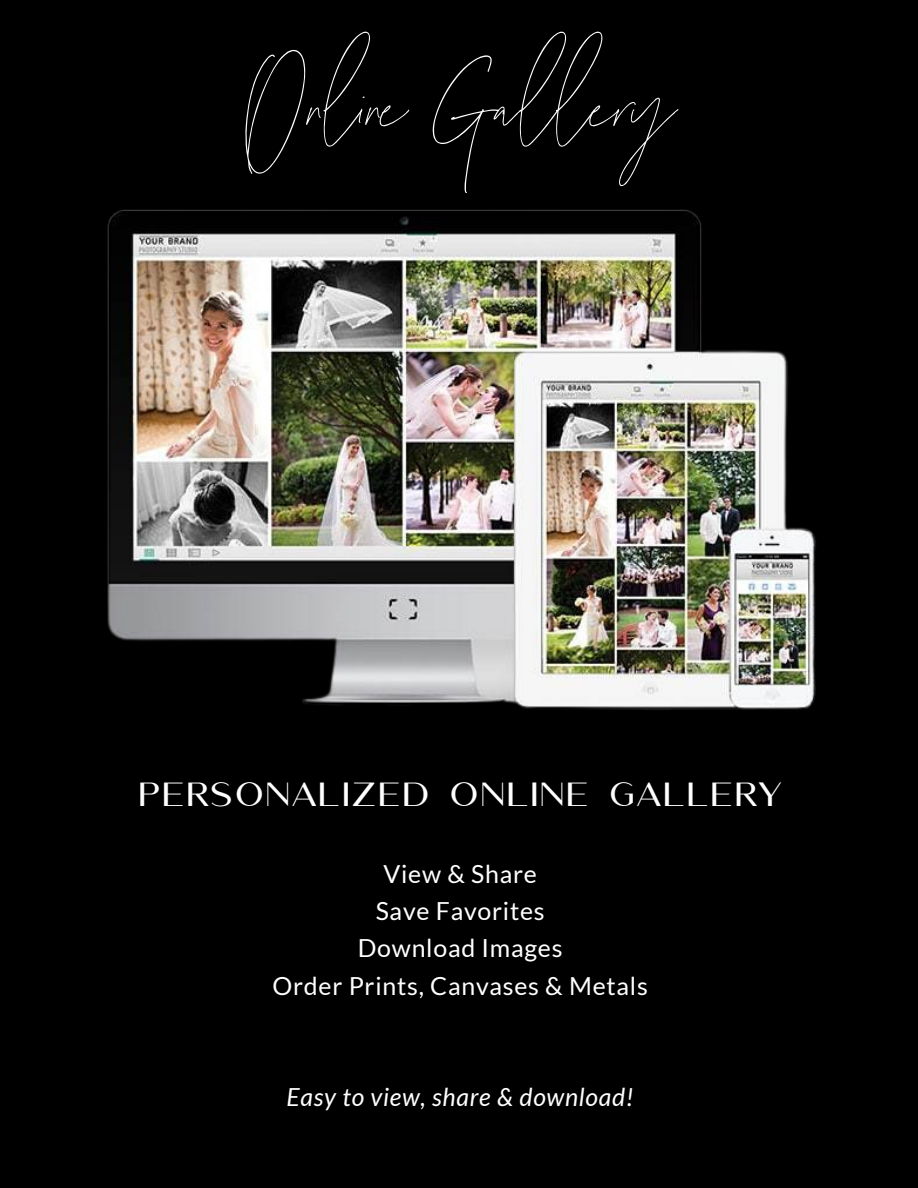
<style>
.page{position:relative;width:918px;height:1188px;background:#000}
.page>*{position:absolute;margin:0;border:0;box-sizing:border-box;transform-origin:0 0}
.t1{font:123.9px "Amoret Script";color:#fff}
.t2{font:29.4px "Amoret Sans";letter-spacing:.03em;color:#fff}
.t3{font:24.9px/37.2px "Lato";letter-spacing:.03em;color:#fff;text-align:center}
.t4{font:italic 24.9px "Lato";letter-spacing:.03em;color:#fff}
</style>
<div class="page">
<img style="left:107px;top:209px;width:709px;height:501px">
<h1 class="t1" style="left:240px;top:28px;width:439px">Online Gallery</h1>
<p class="t2" style="left:138px;top:777px;width:645px">PERSONALIZED ONLINE GALLERY</p>
<p class="t3" style="left:273px;top:855px;width:377px">View &amp; Share<br>Save Favorites<br>Download Images<br>Order Prints, Canvases &amp; Metals</p>
<p class="t4" style="left:287px;top:1081px;width:349px">Easy to view, share &amp; download!</p>
</div>
